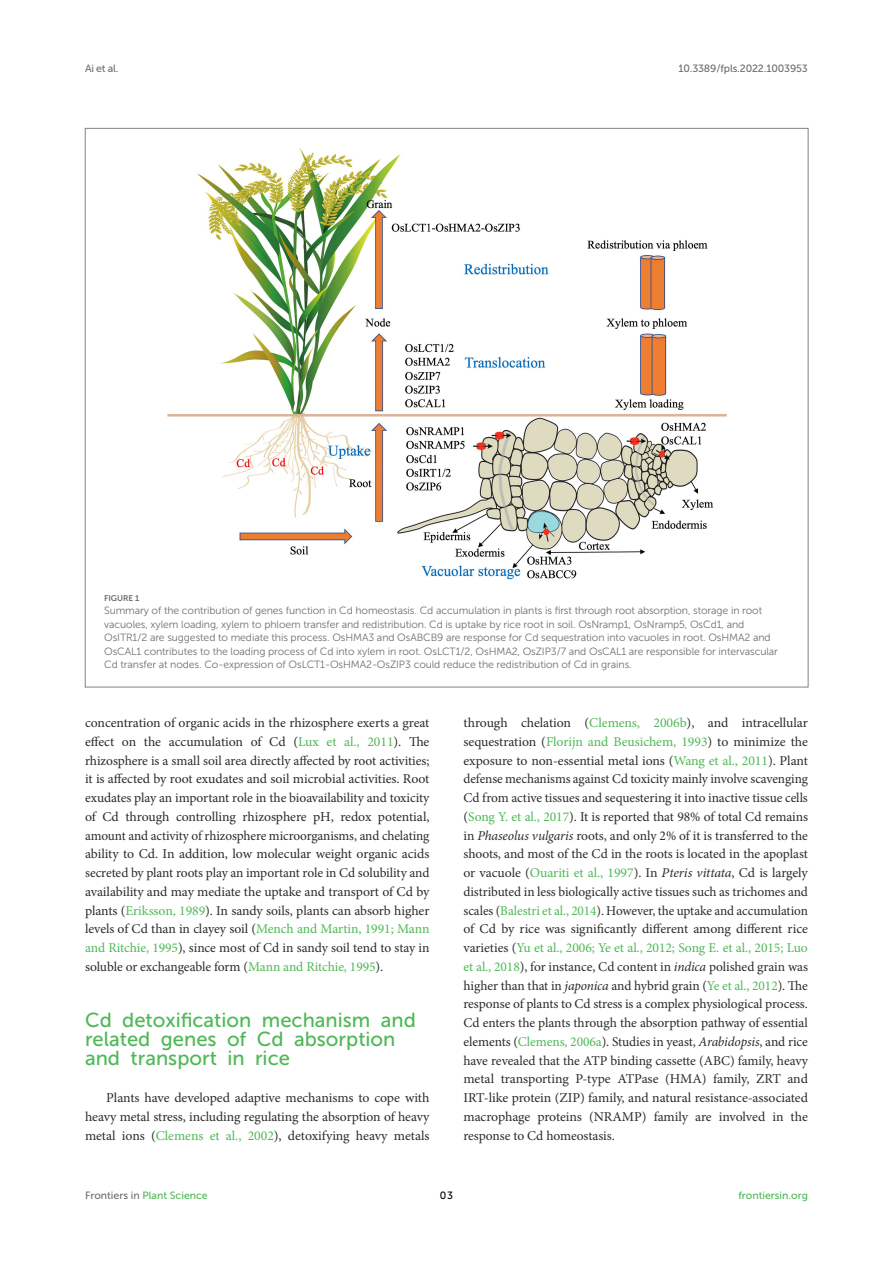
<style>
.page{position:relative;width:893px;height:1263px;background:#fff}
.page>*{position:absolute;margin:0;border:0;box-sizing:border-box;transform-origin:0 0}
.HEAD_1{font:20.25px/18.8px "Museo Sans 500";color:#4eb855}
.TEXT_FLUSH{font:13.5px/18.8px "Minion Pro";letter-spacing:-.005em;color:#2b2b2a;text-align:justify}
.TEXT{font:13.5px/18.8px "Minion Pro";letter-spacing:-.01em;color:#2b2b2a;text-align:justify}
.FIG_LEG{font:10.5px/13.5px "Museo Sans 300";letter-spacing:-.01em;color:#706f70}
.t1{font:10.5px "Museo Sans 500";color:#4eb855}
.t2{font:10.5px "Museo Sans 500";letter-spacing:-.015em;color:#706f70}
.t3{font:10.5px "Museo Sans 500";color:#000}
.FIG_HD{font:8.25px "Museo Sans 700";letter-spacing:-.01em;color:#706f70}
.s1{color:#4eb855}
.s2{font-style:italic}
.s3{color:#706f70}
</style>
<div class="page">
<img style="left:167px;top:147px;width:560px;height:433px">
<p class="t2" style="left:85px;top:63px;width:35px">Ai et al.</p>
<p class="t2" style="left:679px;top:63px;width:131px">10.3389/fpls.2022.1003953</p>
<p class="FIG_HD" style="left:104px;top:593px;width:37px">FIGURE 1</p>
<p class="FIG_LEG" style="left:104px;top:604px;width:675px">Summary of the contribution of genes function in Cd homeostasis. Cd accumulation in plants is first through root absorption, storage in root vacuoles, xylem loading, xylem to phloem transfer and redistribution. Cd is uptake by rice root in soil. OsNramp1, OsNramp5, OsCd1, and OsITR1/2 are suggested to mediate this process. OsHMA3 and OsABCB9 are response for Cd sequestration into vacuoles in root. OsHMA2 and OsCAL1 contributes to the loading process of Cd into xylem in root. OsLCT1/2, OsHMA2, OsZIP3/7 and OsCAL1 are responsible for intervascular Cd transfer at nodes. Co-expression of OsLCT1-OsHMA2-OsZIP3 could reduce the redistribution of Cd in grains.</p>
<p class="TEXT" style="left:85px;top:713px;width:346px">concentration of organic acids in the rhizosphere exerts a great effect on the accumulation of Cd (<span class="s1">Lux et al., 2011</span>). The rhizosphere is a small soil area directly affected by root activities; it is affected by root exudates and soil microbial activities. Root exudates play an important role in the bioavailability and toxicity of Cd through controlling rhizosphere pH, redox potential, amount and activity of rhizosphere microorganisms, and chelating ability to Cd. In addition, low molecular weight organic acids secreted by plant roots play an important role in Cd solubility and availability and may mediate the uptake and transport of Cd by plants (<span class="s1">Eriksson, 1989</span>). In sandy soils, plants can absorb higher levels of Cd than in clayey soil (<span class="s1">Mench and Martin, 1991; Mann and Ritchie, 1995</span>), since most of Cd in sandy soil tend to stay in soluble or exchangeable form (<span class="s1">Mann and Ritchie, 1995</span>).</p>
<p class="HEAD_1" style="left:85px;top:1011px;width:332px">Cd detoxification mechanism and related genes of Cd absorption and transport in rice</p>
<p class="TEXT_FLUSH" style="left:85px;top:1088px;width:346px;text-indent:21px">Plants have developed adaptive mechanisms to cope with heavy metal stress, including regulating the absorption of heavy metal ions (<span class="s1">Clemens et al., 2002</span>), detoxifying heavy metals</p>
<p class="TEXT_FLUSH" style="left:463px;top:713px;width:346px">through chelation (<span class="s1">Clemens, 2006b</span>), and intracellular sequestration (<span class="s1">Florijn and Beusichem, 1993</span>) to minimize the exposure to non-essential metal ions (<span class="s1">Wang et al., 2011</span>). Plant defense mechanisms against Cd toxicity mainly involve scavenging Cd from active tissues and sequestering it into inactive tissue cells (<span class="s1">Song Y. et al., 2017</span>). It is reported that 98% of total Cd remains in <span class="s2">Phaseolus vulgaris</span> roots, and only 2% of it is transferred to the shoots, and most of the Cd in the roots is located in the apoplast or vacuole (<span class="s1">Ouariti et al., 1997</span>). In <span class="s2">Pteris vittata</span>, Cd is largely distributed in less biologically active tissues such as trichomes and scales (<span class="s1">Balestri et al., 2014</span>). However, the uptake and accumulation of Cd by rice was significantly different among different rice varieties (<span class="s1">Yu et al., 2006; Ye et al., 2012; Song E. et al., 2015; Luo et al., 2018</span>), for instance, Cd content in <span class="s2">indica</span> polished grain was higher than that in <span class="s2">japonica</span> and hybrid grain (<span class="s1">Ye et al., 2012</span>). The response of plants to Cd stress is a complex physiological process.<br>Cd enters the plants through the absorption pathway of essential elements (<span class="s1">Clemens, 2006a</span>). Studies in yeast, <span class="s2">Arabidopsis</span>, and rice have revealed that the ATP binding cassette (ABC) family, heavy metal transporting P-type ATPase (HMA) family, ZRT and IRT-like protein (ZIP) family, and natural resistance-associated macrophage proteins (NRAMP) family are involved in the response to Cd homeostasis.</p>
<p class="t1" style="left:85px;top:1190px;width:124px"><span class="s3">Frontiers in</span> Plant Science</p>
<p class="t3" style="left:440px;top:1190px;width:15px">03</p>
<p class="t1" style="left:738px;top:1190px;width:71px">frontiersin.org</p>
</div>
